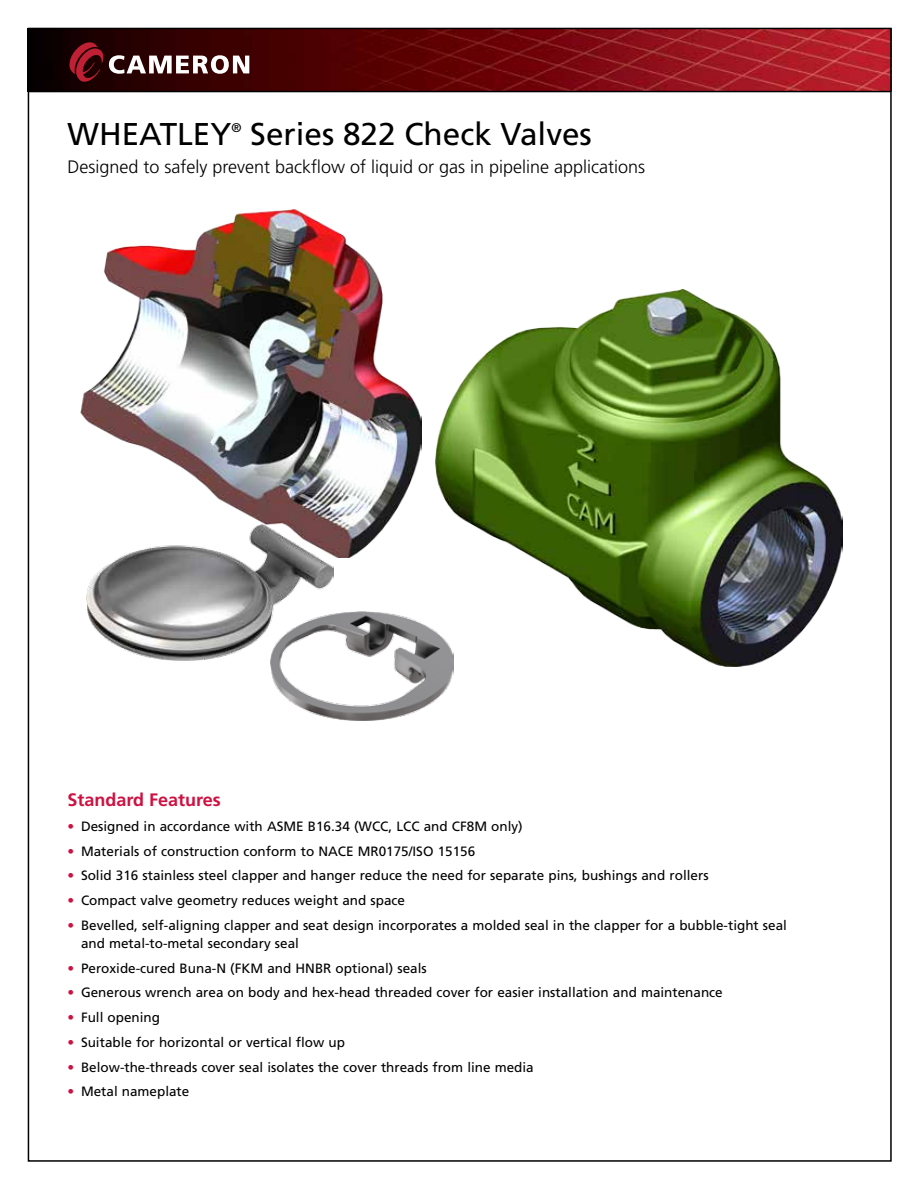
<style>
.page{position:relative;width:918px;height:1188px;background:#fff}
.page>*{position:absolute;margin:0;border:0;box-sizing:border-box;transform-origin:0 0}
.t1{font:31.5px "Frutiger LT Std";color:#000}
.t2{font:300 18px "Frutiger LT Std";color:#000}
.t3{font:700 18px "Frutiger LT Std";color:#ce1141}
.t4{font:13.5px/18px "Frutiger LT Std";color:#000}
.t5{font:12.6px "Frutiger LT Std";color:#000}
.s1{color:#ce1141}
</style>
<div class="page">
<img style="left:81px;top:210px;width:340px;height:348px">
<img style="left:435px;top:289px;width:408px;height:377px">
<img style="left:87px;top:525px;width:247px;height:136px">
<img style="left:270px;top:612px;width:183px;height:108px">
<img style="left:31px;top:31px;width:858px;height:60px">
<svg style="left:69px;top:41px;width:180px;height:44px;background:#5c2e30"></svg>
<hr style="left:28px;top:91px;width:863px;height:1px;background:#000">
<h1 class="t1" style="left:68px;top:116px;width:165px">WHEATLEY</h1>
<p class="t5" style="left:231px;top:120px;width:12px">®</p>
<h1 class="t1" style="left:250px;top:116px;width:343px">Series 822 Check Valves</h1>
<h2 class="t2" style="left:68px;top:157px;width:579px">Designed to safely prevent backflow of liquid or gas in pipeline applications</h2>
<h2 class="t3" style="left:68px;top:789px;width:155px">Standard Features</h2>
<p class="t4" style="left:68px;top:817px;width:457px"><span class="s1">•</span> Designed in accordance with ASME B16.34 (WCC, LCC and CF8M only)</p>
<p class="t4" style="left:68px;top:842px;width:409px"><span class="s1">•</span> Materials of construction conform to NACE MR0175/ISO 15156</p>
<p class="t4" style="left:68px;top:867px;width:643px"><span class="s1">•</span> Solid 316 stainless steel clapper and hanger reduce the need for separate pins, bushings and rollers</p>
<p class="t4" style="left:68px;top:892px;width:339px"><span class="s1">•</span> Compact valve geometry reduces weight and space</p>
<p class="t4" style="left:81px;top:916px;width:707px;text-indent:-14px"><span class="s1">•</span> Bevelled, self-aligning clapper and seat design incorporates a molded seal in the clapper for a bubble-tight seal and metal-to-metal secondary seal</p>
<p class="t4" style="left:68px;top:959px;width:361px"><span class="s1">•</span> Peroxide-cured Buna-N (FKM and HNBR optional) seals</p>
<p class="t4" style="left:68px;top:984px;width:657px"><span class="s1">•</span> Generous wrench area on body and hex-head threaded cover for easier installation and maintenance</p>
<p class="t4" style="left:68px;top:1009px;width:94px"><span class="s1">•</span> Full opening</p>
<p class="t4" style="left:68px;top:1033px;width:279px"><span class="s1">•</span> Suitable for horizontal or vertical flow up</p>
<p class="t4" style="left:68px;top:1058px;width:468px"><span class="s1">•</span> Below-the-threads cover seal isolates the cover threads from line media</p>
<p class="t4" style="left:68px;top:1083px;width:123px"><span class="s1">•</span> Metal nameplate</p>
</div>
